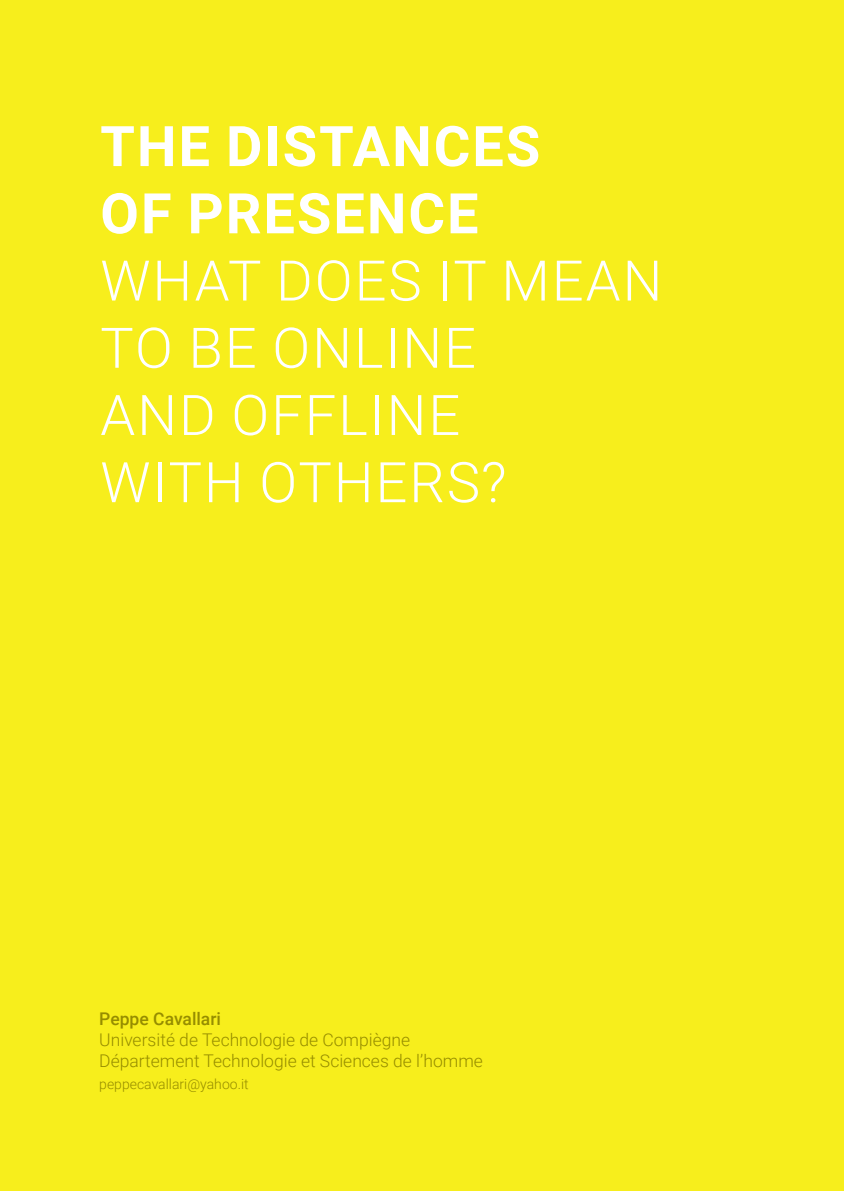
<style>
.page{position:relative;width:844px;height:1191px;background:#fff}
.page>*{position:absolute;margin:0;border:0;box-sizing:border-box;transform-origin:0 0}
.titolo_contributo{font:300 56px "Roboto";letter-spacing:.035em;color:#fff}
.titolo_contributo-2{font:700 56px "Roboto";letter-spacing:.035em;color:#fff}
.t1{font:300 17.5px "Roboto";color:#968d00}
.t2{font:500 17.5px "Roboto";color:#968d00}
.t3{font:300 14px "Roboto";color:#968d00}
</style>
<div class="page">
<div style="left:0;top:0;width:843px;height:1191px;background:#f7ee1c"></div>
<p class="titolo_contributo-2" style="left:100px;top:107px;width:441px">THE DISTANCES</p>
<p class="titolo_contributo-2" style="left:100px;top:174px;width:379px">OF PRESENCE</p>
<p class="titolo_contributo" style="left:100px;top:241px;width:563px">WHAT DOES IT MEAN</p>
<p class="titolo_contributo" style="left:100px;top:308px;width:377px">TO BE ONLINE</p>
<p class="titolo_contributo" style="left:100px;top:376px;width:361px">AND OFFLINE</p>
<p class="titolo_contributo" style="left:100px;top:443px;width:407px">WITH OTHERS?</p>
<p class="t2" style="left:99px;top:1007px;width:123px">Peppe Cavallari</p>
<p class="t1" style="left:99px;top:1028px;width:312px">Université de Technologie de Compiègne</p>
<p class="t1" style="left:99px;top:1049px;width:385px">Département Technologie et Sciences de l’homme</p>
<p class="t3" style="left:99px;top:1073px;width:151px">peppecavallari@yahoo.it</p>
</div>
